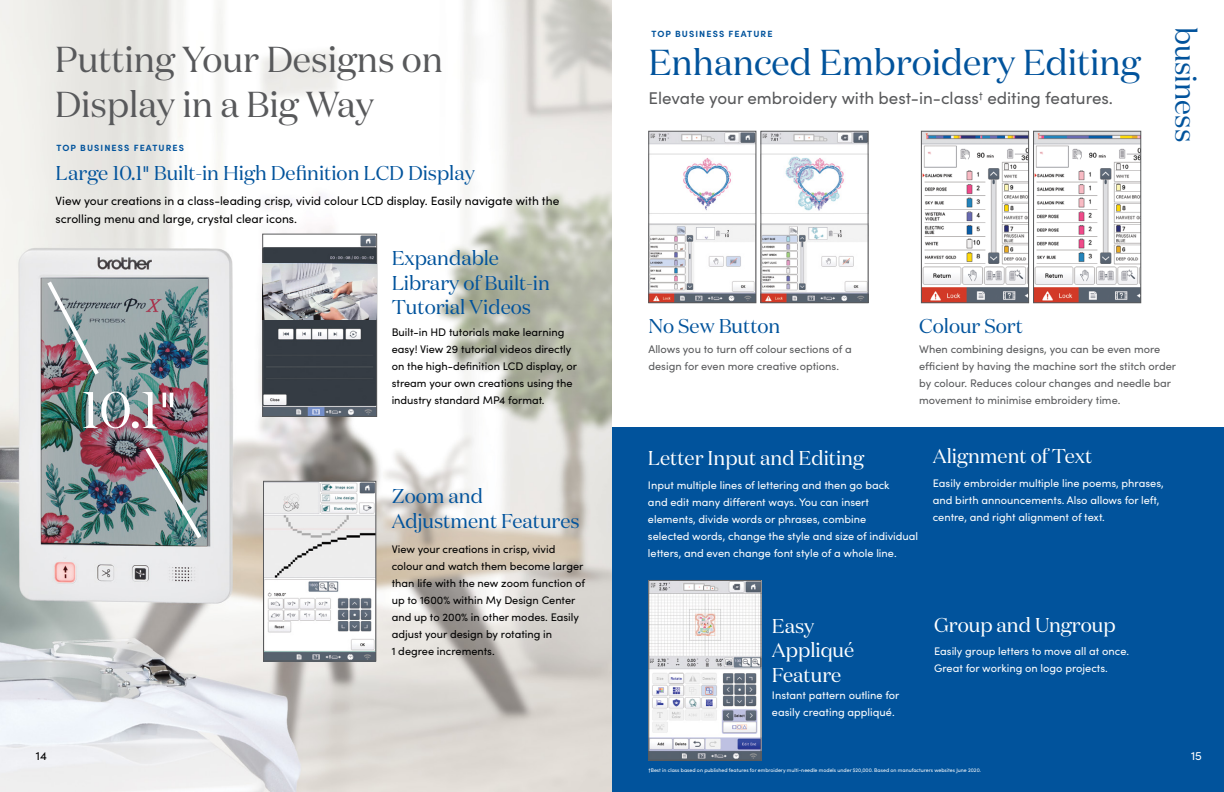
<style>
.page{position:relative;width:1224px;height:792px;background:#fff}
.page>*{position:absolute;margin:0;border:0;box-sizing:border-box;transform-origin:0 0}
.t1{font:51.2px "Domaine Disp";color:#fff}
.t2{font:36px/44.9px "Domaine Disp";color:#58595b}
.t3{font:36px "Domaine Disp";color:#01539c}
.t4{font:29.4px "Domaine Disp";color:#01539c}
.t5{font:20px/24.5px "Domaine Disp";color:#01539c}
.t6{font:20px/24.5px "Domaine Disp";color:#fff}
.t7{font:17px "Sofia Pro";color:#58595b}
.t8{font:12px/18.4px "Sofia Pro";color:#000}
.t9{font:12px "Sofia Pro";color:#fff}
.t10{font:11px/17px "Sofia Pro";color:#fff}
.t11{font:11px/17px "Sofia Pro";color:#000}
.t12{font:11px/17px "Sofia Pro";color:#58595b}
.t13{font:700 9px "Sofia Pro";letter-spacing:.12em;color:#01539c}
.t14{font:5.2px "Sofia Pro";color:#fff}
.s1{font-family:"Sofia Pro"}
</style>
<div class="page">
<img style="left:0;top:0;width:612px;height:792px">
<div style="left:612px;top:428px;width:612px;height:364px;background:#01539c"></div>
<img style="left:264px;top:236px;width:111px;height:179px">
<div style="left:262px;top:234px;width:115px;height:183px;border:1px solid #58595b"></div>
<img style="left:263px;top:263px;width:114px;height:56px">
<img style="left:265px;top:483px;width:109px;height:176px">
<div style="left:263px;top:481px;width:113px;height:180px;border:1px solid #58595b"></div>
<img style="left:650px;top:582px;width:109px;height:176px">
<div style="left:648px;top:580px;width:113px;height:180px;border:1px solid #58595b"></div>
<img style="left:650px;top:133px;width:104px;height:168px">
<div style="left:648px;top:131px;width:108px;height:172px;border:1px solid #58595b"></div>
<img style="left:923px;top:133px;width:104px;height:168px">
<div style="left:921px;top:131px;width:108px;height:172px;border:1px solid #58595b"></div>
<img style="left:1035px;top:133px;width:104px;height:168px">
<div style="left:1033px;top:131px;width:108px;height:172px;border:1px solid #58595b"></div>
<img style="left:763px;top:133px;width:103px;height:168px">
<div style="left:761px;top:131px;width:107px;height:172px;border:1px solid #58595b"></div>
<img style="left:44px;top:277px;width:58px;height:102px">
<img style="left:142px;top:443px;width:63px;height:100px">
<p class="t13" style="left:651px;top:27px;width:123px">TOP BUSINESS FEATURE</p>
<h2 class="t2" style="left:55px;top:37px;width:390px">Putting Your Designs on<br>Display in a Big Way</h2>
<h2 class="t3" style="left:648px;top:40px;width:494px">Enhanced Embroidery Editing</h2>
<h3 class="t7" style="left:648px;top:86px;width:466px">Elevate your embroidery with best-in-class<sup>†</sup> editing features.</h3>
<p class="t13" style="left:57px;top:141px;width:129px">TOP BUSINESS FEATURES</p>
<h3 class="t5" style="left:56px;top:161px;width:421px">Large 10.1<span class="s1">"</span> Built-in High Definition LCD Display</h3>
<p class="t8" style="left:56px;top:191px;width:505px">View your creations in a class-leading crisp, vivid colour LCD display. Easily navigate with the scrolling menu and large, crystal clear icons.</p>
<h3 class="t5" style="left:392px;top:246px;width:160px">Expandable<br>Library of Built-in<br>Tutorial Videos</h3>
<h3 class="t4" style="left:1204px;top:27px;width:117px;rotate:90deg">business</h3>
<h1 class="t1" style="left:81px;top:378px;width:97px">10.1<span class="s1">"</span></h1>
<p class="t11" style="left:392px;top:323px;width:187px">Built-in HD tutorials make learning easy! View 29 tutorial videos directly on the high-definition LCD display, or stream your own creations using the industry standard MP4 format.</p>
<h3 class="t5" style="left:392px;top:484px;width:190px">Zoom and<br>Adjustment Features</h3>
<p class="t11" style="left:392px;top:540px;width:195px">View your creations in crisp, vivid colour and watch them become larger than life with the new zoom function of up to 1600% within My Design Center and up to 200% in other modes. Easily adjust your design by rotating in<br>1 degree increments.</p>
<h3 class="t5" style="left:648px;top:313px;width:133px">No Sew Button</h3>
<p class="t12" style="left:648px;top:340px;width:205px">Allows you to turn off colour sections of a design for even more creative options.</p>
<h3 class="t5" style="left:919px;top:313px;width:105px">Colour Sort</h3>
<p class="t12" style="left:919px;top:340px;width:258px">When combining designs, you can be even more efficient by having the machine sort the stitch order by colour. Reduces colour changes and needle bar movement to minimise embroidery time.</p>
<h3 class="t6" style="left:648px;top:446px;width:218px">Letter Input and Editing</h3>
<h3 class="t6" style="left:933px;top:444px;width:161px">Alignment of Text</h3>
<p class="t10" style="left:648px;top:476px;width:272px">Input multiple lines of lettering and then go back<br>and edit many different ways. You can insert elements, divide words or phrases, combine<br>selected words, change the style and size of individual letters, and even change font style of a whole line.</p>
<p class="t10" style="left:933px;top:474px;width:232px">Easily embroider multiple line poems, phrases, and birth announcements. Also allows for left, centre, and right alignment of text.</p>
<h3 class="t6" style="left:772px;top:613px;width:44px">Easy</h3>
<h3 class="t6" style="left:934px;top:613px;width:183px">Group and Ungroup</h3>
<h3 class="t6" style="left:772px;top:638px;width:84px">Appliqué<br>Feature</h3>
<p class="t10" style="left:934px;top:642px;width:197px">Easily group letters to move all at once.<br>Great for working on logo projects.</p>
<p class="t10" style="left:772px;top:686px;width:129px">Instant pattern outline for easily creating appliqué.</p>
<p class="t8" style="left:36px;top:746px;width:13px">14</p>
<p class="t9" style="left:1191px;top:747px;width:12px">15</p>
<p class="t14" style="left:648px;top:766px;width:334px">†Best in class based on published features for embroidery multi-needle models under $20,000. Based on manufacturers websites June 2020.</p>
</div>
